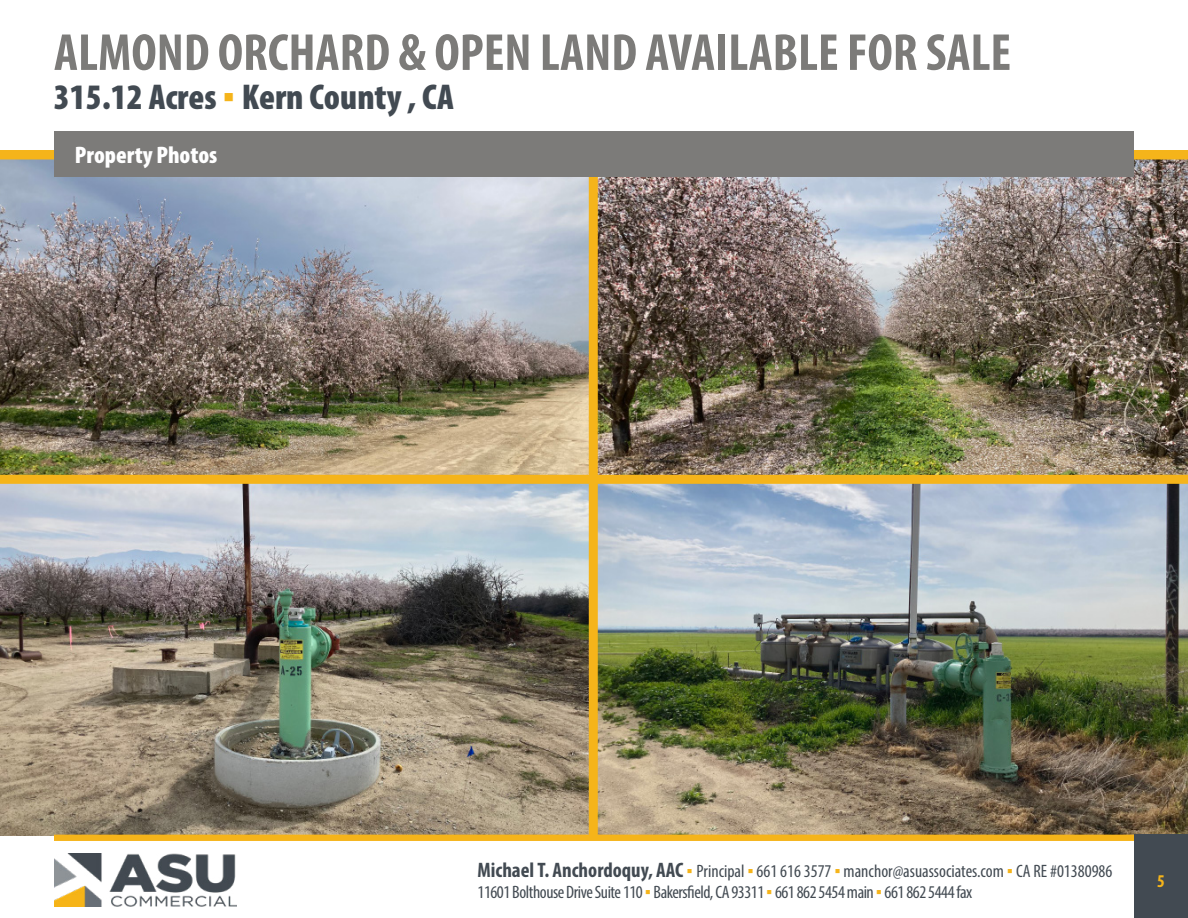
<style>
.page{position:relative;width:1188px;height:918px;background:#fff}
.page>*{position:absolute;margin:0;border:0;box-sizing:border-box;transform-origin:0 0}
.t1{font:700 condensed 52.5px "Myriad Pro";color:#7c7b79}
.t2{font:900 condensed 36px "Myriad Pro";color:#424a52}
.t3{font:900 condensed 24px "Myriad Pro";color:#fff}
.t4{font:condensed 18px/21px "Myriad Pro";letter-spacing:-.02em;color:#424a52}
.t5{font:700 condensed 18px "Myriad Pro";color:#f5b41a}
.s1{font-family:"Impact";font-weight:400;font-stretch:normal;color:#f5b41a}
.s2{font-weight:700;font-size:21px}
.s3{font-family:"Impact";font-stretch:normal;color:#f5b41a}
</style>
<div class="page">
<img style="left:0;top:159px;width:589px;height:677px">
<img style="left:598px;top:159px;width:590px;height:676px">
<div style="left:0;top:475px;width:1188px;height:9px;background:#f5b41a"></div>
<div style="left:589px;top:165px;width:9px;height:674px;background:#f5b41a"></div>
<img style="left:54px;top:853px;width:183px;height:54px">
<div style="left:54px;top:132px;width:1080px;height:45px;background:#7c7b79"></div>
<div style="left:1134px;top:835px;width:54px;height:83px;background:#424a52"></div>
<div style="left:0;top:150px;width:1188px;height:9px;background:#f5b41a"></div>
<div style="left:54px;top:131px;width:1080px;height:45px;background:#7c7b79"></div>
<div style="left:54px;top:835px;width:1080px;height:6px;background:#f5b41a"></div>
<h1 class="t1" style="left:54px;top:20px;width:959px">ALMOND ORCHARD &amp; OPEN LAND AVAILABLE FOR SALE</h1>
<h2 class="t2" style="left:54px;top:74px;width:402px">315.12 Acres <span class="s1">▪</span> Kern County , CA</h2>
<h3 class="t3" style="left:75px;top:139px;width:144px">Property Photos</h3>
<p class="t4" style="left:478px;top:861px;width:636px"><span class="s2">Michael T. Anchordoquy, AAC</span> <span class="s3">▪</span> Principal <span class="s3">▪</span> 661 616 3577 <span class="s3">▪</span> manchor@asuassociates.com <span class="s3">▪</span> CA RE #01380986<br>11601 Bolthouse Drive Suite 110<span class="s3">▪</span> Bakersfield, CA 93311<span class="s3">▪</span> 661 862 5454 main <span class="s3">▪</span> 661 862 5444 fax</p>
<p class="t5" style="left:1157px;top:869px;width:9px">5</p>
</div>
